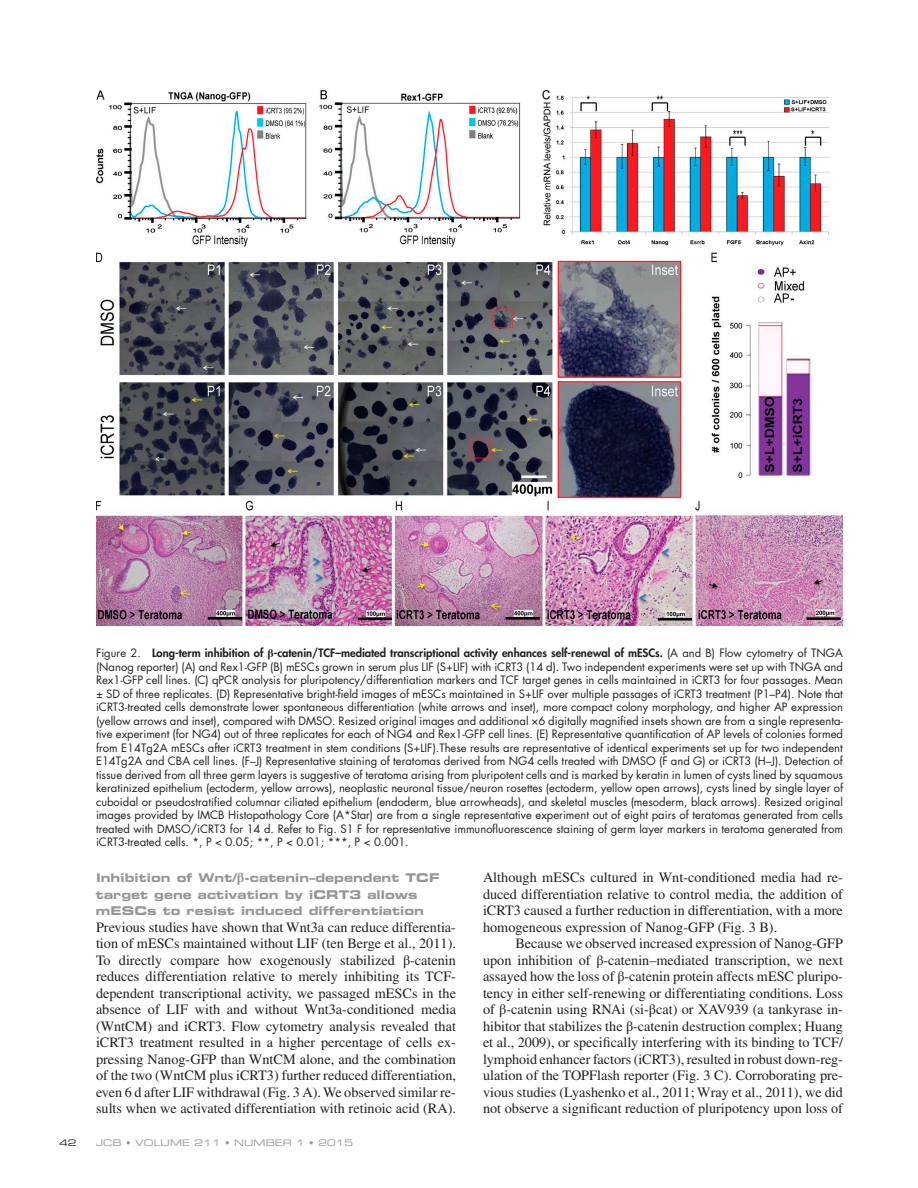
<style>
.page{position:relative;width:918px;height:1188px;background:#fff}
.page>*{position:absolute;margin:0;border:0;box-sizing:border-box;transform-origin:0 0}
.t1{font:14.25px/16.5px "Times LT Std";color:#231f20;text-align:justify}
.t2{font:12px/16.5px "Eurostile LT Std Bold Ex 2";letter-spacing:.005em;color:#949698}
.t3{font:11.25px/13.5px "Futura Std";color:#231f20;text-align:justify}
.t4{font:9px "Eurostile LT Std Ex 2";letter-spacing:.01em;color:#949698}
.t5{font:9px "Eurostile LT Std Ex 2";color:#231f20}
.s1{font-weight:800}
.s2{font-family:"STIX General";font-weight:700}
.s3{font-family:"STIX General";font-weight:700;font-size:13.5px}
.s4{font-family:"STIX General"}
</style>
<div class="page">
<img style="left:96px;top:90px;width:747px;height:536px">
<p class="t3" style="left:96px;top:647px;width:749px">Figure 2. <span class="s1">Long-term inhibition of</span> <span class="s2">β</span><span class="s1">-catenin/TCF–mediated transcriptional activity enhances self-renewal of mESCs.</span> (A and B) Flow cytometry of TNGA (Nanog reporter) (A) and Rex1-GFP (B) mESCs grown in serum plus LIF (S+LIF) with iCRT3 (14 d). Two independent experiments were set up with TNGA and Rex1-GFP cell lines. (C) qPCR analysis for pluripotency/differentiation markers and TCF target genes in cells maintained in iCRT3 for four passages. Mean ± SD of three replicates. (D) Representative bright-field images of mESCs maintained in S+LIF over multiple passages of iCRT3 treatment (P1–P4). Note that iCRT3-treated cells demonstrate lower spontaneous differentiation (white arrows and inset), more compact colony morphology, and higher AP expression (yellow arrows and inset), compared with DMSO. Resized original images and additional ×6 digitally magnified insets shown are from a single representa&shy;tive experiment (for NG4) out of three replicates for each of NG4 and Rex1-GFP cell lines. (E) Representative quantification of AP levels of colonies formed from E14Tg2A mESCs after iCRT3 treatment in stem conditions (S+LIF).These results are representative of identical experiments set up for two independent E14Tg2A and CBA cell lines. (F–J) Representative staining of teratomas derived from NG4 cells treated with DMSO (F and G) or iCRT3 (H–J). Detection of tissue derived from all three germ layers is suggestive of teratoma arising from pluripotent cells and is marked by keratin in lumen of cysts lined by squamous keratinized epithelium (ectoderm, yellow arrows), neoplastic neuronal tissue/neuron rosettes (ectoderm, yellow open arrows), cysts lined by single layer of cuboidal or pseudostratified columnar ciliated epithelium (endoderm, blue arrowheads), and skeletal muscles (mesoderm, black arrows). Resized original images provided by IMCB Histopathology Core (A*Star) are from a single representative experiment out of eight pairs of teratomas generated from cells treated with DMSO/iCRT3 for 14 d. Refer to Fig. S1 F for representative immunofluorescence staining of germ layer markers in teratoma generated from iCRT3-treated cells. *, P &lt; 0.05; **, P &lt; 0.01; ***, P &lt; 0.001.</p>
<p class="t2" style="left:96px;top:869px;width:345px">Inhibition of Wnt/<span class="s3">β</span>-catenin–dependent TCF target gene activation by iCRT3 allows mESCs to resist induced differentiation</p>
<p class="t1" style="left:96px;top:918px;width:362px">Previous studies have shown that Wnt3a can reduce differentia&shy;tion of mESCs maintained without LIF (ten Berge et al., 2011).<br>To directly compare how exogenously stabilized <span class="s4">β</span>-catenin reduces differentiation relative to merely inhibiting its TCF&shy;dependent transcriptional activity, we passaged mESCs in the absence of LIF with and without Wnt3a-conditioned media (WntCM) and iCRT3. Flow cytometry analysis revealed that iCRT3 treatment resulted in a higher percentage of cells ex&shy;pressing Nanog-GFP than WntCM alone, and the combination of the two (WntCM plus iCRT3) further reduced differentiation, even 6 d after LIF withdrawal (Fig. 3 A). We observed similar re&shy;sults when we activated differentiation with retinoic acid (RA).</p>
<p class="t5" style="left:59px;top:1136px;width:19px">42</p>
<p class="t4" style="left:96px;top:1136px;width:259px">JCB • VOLUME 211 • NUMBER 1 • 2015</p>
<p class="t1" style="left:483px;top:869px;width:362px">Although mESCs cultured in Wnt-conditioned media had re&shy;duced differentiation relative to control media, the addition of iCRT3 caused a further reduction in differentiation, with a more homogeneous expression of Nanog-GFP (Fig. 3 B).</p>
<p class="t1" style="left:483px;top:935px;width:362px;text-indent:32px">Because we observed increased expression of Nanog-GFP upon inhibition of <span class="s4">β</span>-catenin–mediated transcription, we next assayed how the loss of <span class="s4">β</span>-catenin protein affects mESC pluripo&shy;tency in either self-renewing or differentiating conditions. Loss of <span class="s4">β</span>-catenin using RNAi (si-<span class="s4">β</span>cat) or XAV939 (a tankyrase in&shy;hibitor that stabilizes the <span class="s4">β</span>-catenin destruction complex; Huang et al., 2009), or specifically interfering with its binding to TCF/ lymphoid enhancer factors (iCRT3), resulted in robust down-reg&shy;ulation of the TOPFlash reporter (Fig. 3 C). Corroborating pre&shy;vious studies (Lyashenko et al., 2011; Wray et al., 2011), we did not observe a significant reduction of pluripotency upon loss of</p>
</div>
